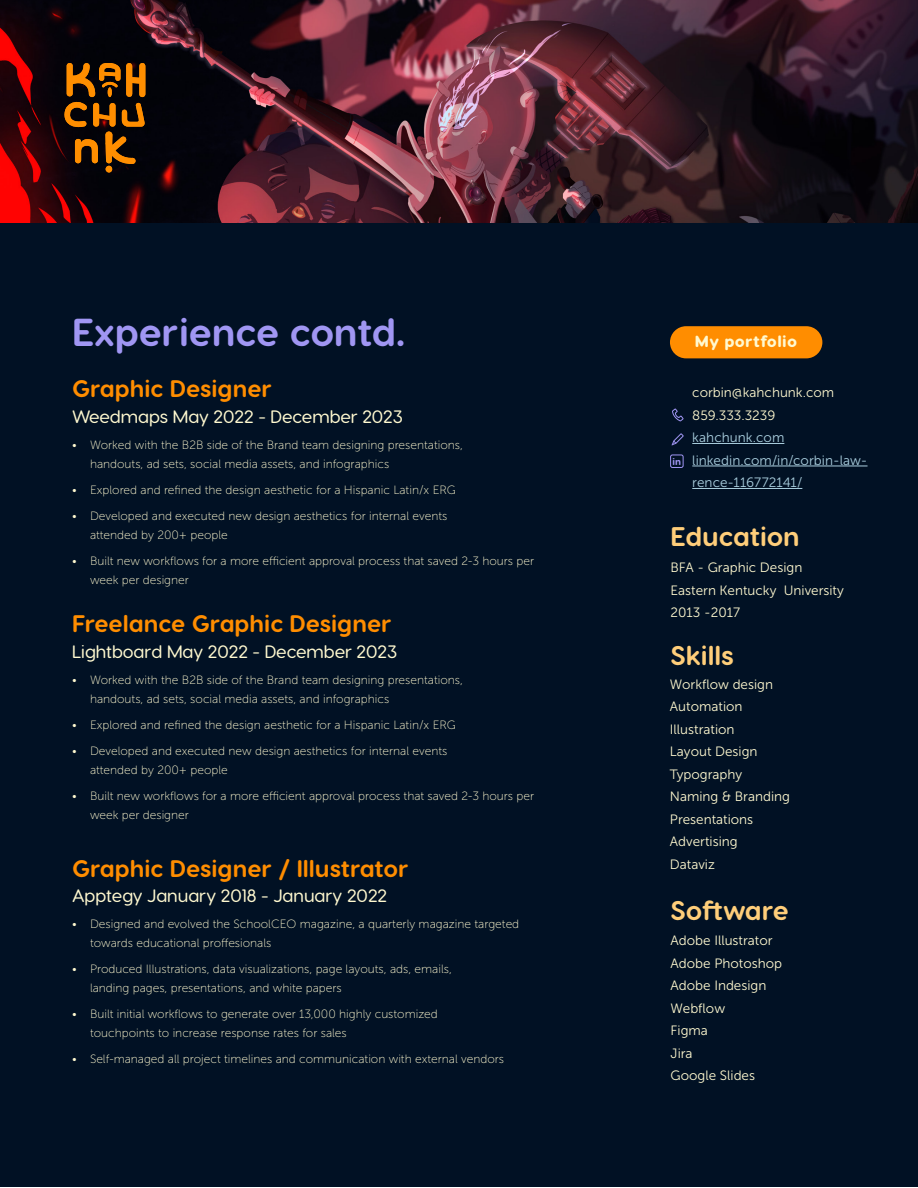
<style>
.page{position:relative;width:918px;height:1188px;background:#fff}
.page>*{position:absolute;margin:0;border:0;box-sizing:border-box;transform-origin:0 0}
.t1{font:700 39px "Visby Round CF";letter-spacing:-.01em;color:#a096f3}
.t2{font:700 27px "Visby Round CF";color:#ffce7a}
.t3{font:700 24px "Visby Round CF";color:#ff8d00}
.t4{font:500 18px "Visby Round CF";color:#fff9d0}
.t5{font:800 16.2px "Visby Round CF";letter-spacing:.025em;color:#fff9d0}
.t6{font:13.5px/22.5px "Museo Sans 300";color:#fff9d0}
.t7{font:13.5px/22.5px "Museo Sans 300";letter-spacing:.005em;color:#abd0e0}
.t8{font:12px/18.8px "Museo Sans 100";color:#fff9d0}
.t9{font:800 9.75px "Visby Round CF";color:#a096f3}
</style>
<div class="page">
<div style="left:0;top:222px;width:918px;height:965px;background:#011124"></div>
<img style="left:0;top:0;width:918px;height:222px">
<svg style="left:64px;top:63px;width:81px;height:109px;background:#5b3305"></svg>
<hr style="left:692px;top:443px;width:92px;height:1px;background:#abd0e0">
<hr style="left:692px;top:466px;width:176px;height:1px;background:#abd0e0">
<hr style="left:692px;top:488px;width:110px;height:1px;background:#abd0e0">
<svg style="left:672px;top:408px;width:12px;height:14px"></svg>
<svg style="left:671px;top:433px;width:13px;height:13px"></svg>
<div style="left:670px;top:455px;width:13px;height:13px;border:1px solid #a096f3;border-radius:2px"></div>
<div style="left:670px;top:326px;width:152px;height:32px;background:#ff8d00;border-radius:16px"></div>
<h1 class="t1" style="left:72px;top:308px;width:335px">Experience contd.</h1>
<h3 class="t3" style="left:72px;top:374px;width:201px">Graphic Designer</h3>
<h3 class="t4" style="left:72px;top:405px;width:333px">Weedmaps May 2022 - December 2023</h3>
<p class="t8" style="left:90px;top:436px;width:375px;text-indent:-18px">• Worked with the B2B side of the Brand team designing presentations, handouts, ad sets, social media assets, and infographics</p>
<p class="t8" style="left:72px;top:481px;width:386px">• Explored and refined the design aesthetic for a Hispanic Latin/x ERG</p>
<p class="t8" style="left:90px;top:507px;width:359px;text-indent:-18px">• Developed and executed new design aesthetics for internal events attended by 200+ people</p>
<p class="t8" style="left:90px;top:552px;width:446px;text-indent:-18px">• Built new workflows for a more efficient approval process that saved 2-3 hours per week per designer</p>
<h3 class="t3" style="left:72px;top:608px;width:321px">Freelance Graphic Designer</h3>
<h3 class="t4" style="left:72px;top:640px;width:327px">Lightboard May 2022 - December 2023</h3>
<p class="t8" style="left:90px;top:670px;width:375px;text-indent:-18px">• Worked with the B2B side of the Brand team designing presentations, handouts, ad sets, social media assets, and infographics</p>
<p class="t8" style="left:72px;top:715px;width:386px">• Explored and refined the design aesthetic for a Hispanic Latin/x ERG</p>
<p class="t8" style="left:90px;top:742px;width:359px;text-indent:-18px">• Developed and executed new design aesthetics for internal events attended by 200+ people</p>
<p class="t8" style="left:90px;top:787px;width:446px;text-indent:-18px">• Built new workflows for a more efficient approval process that saved 2-3 hours per week per designer</p>
<h3 class="t3" style="left:72px;top:853px;width:338px">Graphic Designer / Illustrator</h3>
<h3 class="t4" style="left:72px;top:885px;width:317px">Apptegy January 2018 - January 2022</h3>
<p class="t8" style="left:90px;top:915px;width:431px;text-indent:-18px">• Designed and evolved the SchoolCEO magazine, a quarterly magazine targeted towards educational proffesionals</p>
<p class="t8" style="left:90px;top:960px;width:363px;text-indent:-18px">• Produced Illustrations, data visualizations, page layouts, ads, emails, landing pages, presentations, and white papers</p>
<p class="t8" style="left:90px;top:1005px;width:349px;text-indent:-18px">• Built initial workflows to generate over 13,000 highly customized touchpoints to increase response rates for sales</p>
<p class="t8" style="left:72px;top:1050px;width:434px">• Self-managed all project timelines and communication with external vendors</p>
<h3 class="t5" style="left:695px;top:331px;width:104px">My portfolio</h3>
<p class="t9" style="left:673px;top:455px;width:10px">in</p>
<p class="t6" style="left:692px;top:381px;width:143px">corbin@kahchunk.com<br>859.333.3239</p>
<p class="t7" style="left:692px;top:426px;width:177px">kahchunk.com linkedin.com/in/corbin-law&shy;rence-116772141/</p>
<h2 class="t2" style="left:670px;top:520px;width:131px">Education</h2>
<p class="t6" style="left:671px;top:556px;width:175px">BFA - Graphic Design<br>Eastern Kentucky University<br>2013 -2017</p>
<h2 class="t2" style="left:670px;top:638px;width:65px">Skills</h2>
<p class="t6" style="left:670px;top:673px;width:122px">Workflow design<br>Automation<br>Illustration<br>Layout Design<br>Typography<br>Naming &amp; Branding<br>Presentations<br>Advertising<br>Dataviz</p>
<h2 class="t2" style="left:670px;top:893px;width:120px">Software</h2>
<p class="t6" style="left:671px;top:930px;width:113px">Adobe Illustrator<br>Adobe Photoshop<br>Adobe Indesign<br>Webflow<br>Figma<br>Jira<br>Google Slides</p>
</div>
